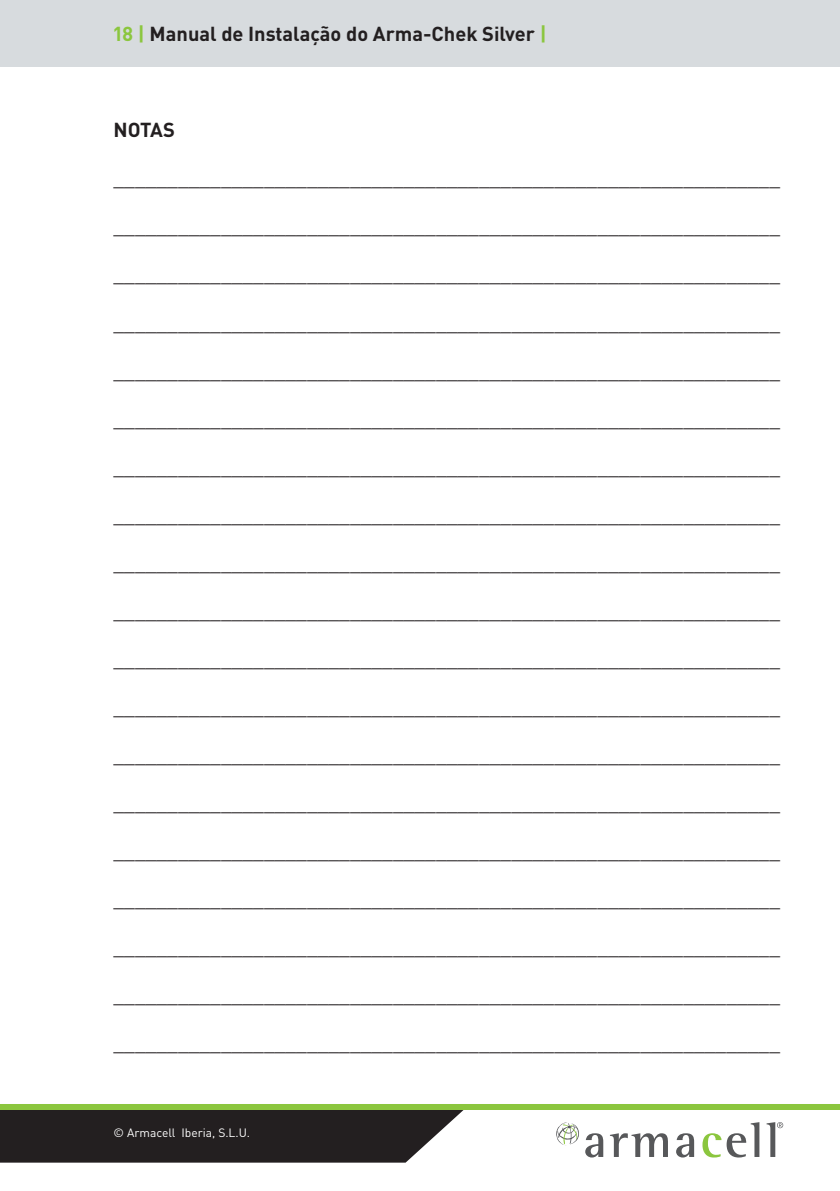
<style>
.page{position:relative;width:840px;height:1191px;background:#fff}
.page>*{position:absolute;margin:0;border:0;box-sizing:border-box;transform-origin:0 0}
.t1{font:20px "DIN Pro";color:#231f20}
.t2{font:700 20px "DIN Pro";color:#231f20}
.t3{font:12px "DIN Pro";color:#fff}
.s1{color:#8bc63e}
</style>
<div class="page">
<div style="left:0;top:0;width:839px;height:66px;background:#d7dbde"></div>
<div style="left:0;top:1110px;width:464px;height:52px;background:#231f20"></div>
<svg style="left:585px;top:1133px;width:18px;height:24px"></svg>
<svg style="left:610px;top:1133px;width:57px;height:24px"></svg>
<svg style="left:676px;top:1133px;width:17px;height:24px"></svg>
<svg style="left:702px;top:1122px;width:57px;height:35px"></svg>
<svg style="left:766px;top:1122px;width:16px;height:35px"></svg>
<svg style="left:556px;top:1122px;width:23px;height:23px"></svg>
<div style="left:0;top:1104px;width:839px;height:6px;background:#8bc63e"></div>
<p class="t2" style="left:113px;top:17px;width:434px"><span class="s1">18 |</span> Manual de Instalação do Arma-Chek Silver <span class="s1">|</span></p>
<p class="t2" style="left:113px;top:113px;width:63px">NOTAS</p>
<p class="t1" style="left:113px;top:162px;width:667px">______________________________________________________________</p>
<p class="t1" style="left:113px;top:210px;width:667px">______________________________________________________________</p>
<p class="t1" style="left:113px;top:258px;width:667px">______________________________________________________________</p>
<p class="t1" style="left:113px;top:306px;width:667px">______________________________________________________________</p>
<p class="t1" style="left:113px;top:354px;width:667px">______________________________________________________________</p>
<p class="t1" style="left:113px;top:402px;width:667px">______________________________________________________________</p>
<p class="t1" style="left:113px;top:450px;width:667px">______________________________________________________________</p>
<p class="t1" style="left:113px;top:498px;width:667px">______________________________________________________________</p>
<p class="t1" style="left:113px;top:546px;width:667px">______________________________________________________________</p>
<p class="t1" style="left:113px;top:594px;width:667px">______________________________________________________________</p>
<p class="t1" style="left:113px;top:642px;width:667px">______________________________________________________________</p>
<p class="t1" style="left:113px;top:690px;width:667px">______________________________________________________________</p>
<p class="t1" style="left:113px;top:738px;width:667px">______________________________________________________________</p>
<p class="t1" style="left:113px;top:786px;width:667px">______________________________________________________________</p>
<p class="t1" style="left:113px;top:834px;width:667px">______________________________________________________________</p>
<p class="t1" style="left:113px;top:882px;width:667px">______________________________________________________________</p>
<p class="t1" style="left:113px;top:930px;width:667px">______________________________________________________________</p>
<p class="t1" style="left:113px;top:978px;width:667px">______________________________________________________________</p>
<p class="t1" style="left:113px;top:1026px;width:667px">______________________________________________________________</p>
<p class="t3" style="left:113px;top:1123px;width:138px">© Armacell Iberia, S.L.U.</p>
</div>
